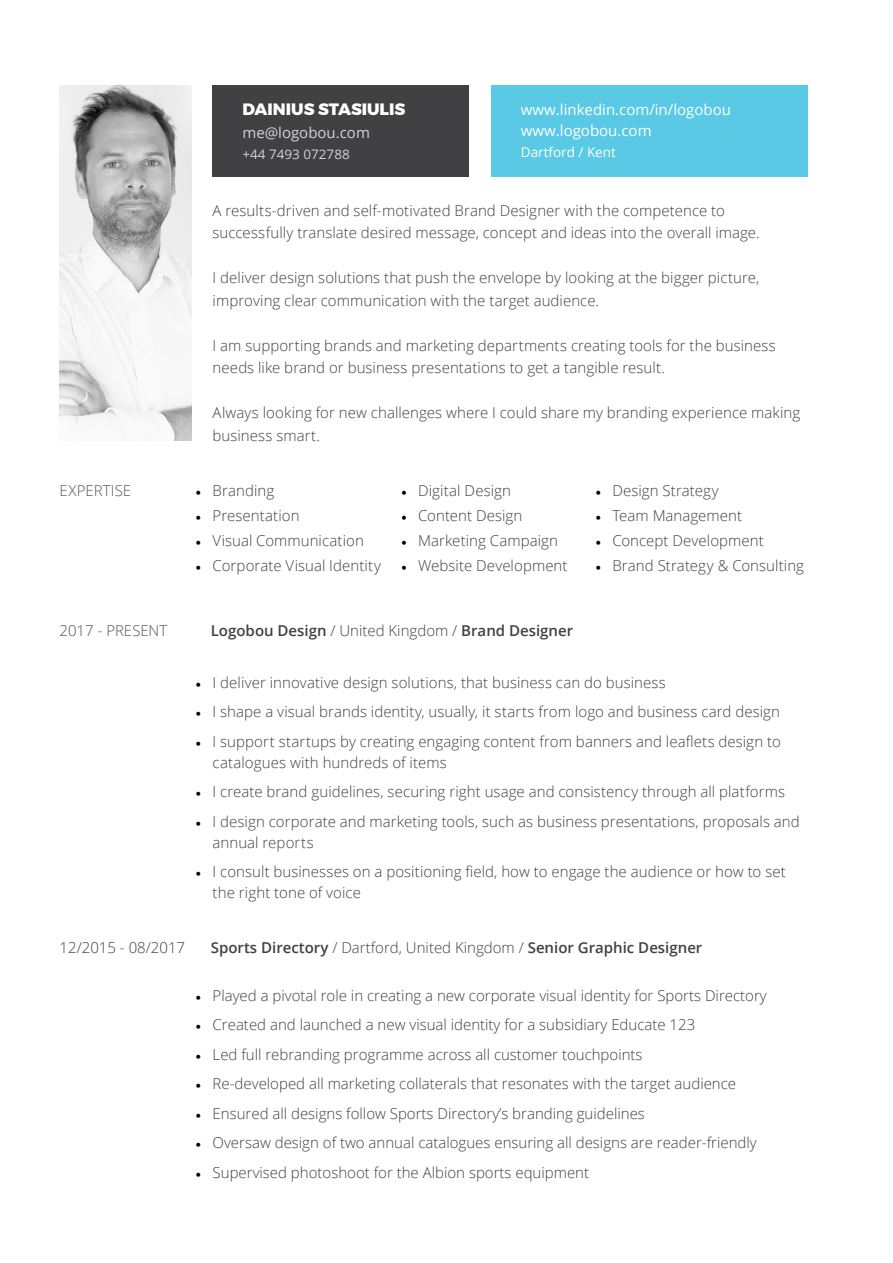
<style>
.page{position:relative;width:893px;height:1263px;background:#fff}
.page>*{position:absolute;margin:0;border:0;box-sizing:border-box;transform-origin:0 0}
.t1{font:800 16.5px "Montserrat";color:#fff}
.t2{font:300 15px/22.5px "Open Sans";letter-spacing:.005em;color:#414042}
.t3{font:600 15px "Open Sans";color:#414042}
.t4{font:15px/21px "Open Sans";color:#fff}
.t5{font:300 15px "Open Sans";color:#515254}
.t6{font:300 15px "Open Sans";letter-spacing:.005em;color:#565659}
.t7{font:14.85px "Open Sans";color:#d1d3d4}
.t8{font:13.5px "Open Sans";color:#fff}
.t9{font:13.05px "Open Sans";color:#d1d3d4}
.s1{font-family:"Minion Pro";font-weight:400;color:#000}
.s2{font-weight:300}
</style>
<div class="page">
<div style="left:491px;top:85px;width:317px;height:91px;background:#59c9e6"></div>
<div style="left:213px;top:85px;width:256px;height:91px;background:#414042"></div>
<img style="left:60px;top:85px;width:131px;height:356px">
<p class="t1" style="left:242px;top:99px;width:164px">DAINIUS STASIULIS</p>
<p class="t7" style="left:242px;top:122px;width:129px">me@logobou.com</p>
<p class="t9" style="left:242px;top:145px;width:109px">+44 7493 072788</p>
<p class="t4" style="left:521px;top:99px;width:212px">www.linkedin.com/in/logobou www.logobou.com</p>
<p class="t8" style="left:521px;top:143px;width:97px">Dartford / Kent</p>
<p class="t2" style="left:213px;top:199px;width:548px">A results-driven and self-motivated Brand Designer with the competence to successfully translate desired message, concept and ideas into the overall image.</p>
<p class="t2" style="left:213px;top:266px;width:548px">I deliver design solutions that push the envelope by looking at the bigger picture, improving clear communication with the target audience.</p>
<p class="t2" style="left:213px;top:334px;width:565px">I am supporting brands and marketing departments creating tools for the business needs like brand or business presentations to get a tangible result.</p>
<p class="t2" style="left:213px;top:401px;width:589px">Always looking for new challenges where I could share my branding experience making business smart.</p>
<p class="t6" style="left:60px;top:480px;width:73px">EXPERTISE</p>
<p class="t2" style="left:196px;top:479px;width:80px"><span class="s1">•</span> Branding</p>
<p class="t2" style="left:196px;top:504px;width:105px"><span class="s1">•</span> Presentation</p>
<p class="t2" style="left:196px;top:529px;width:170px"><span class="s1">•</span> Visual Communication</p>
<p class="t2" style="left:196px;top:554px;width:187px"><span class="s1">•</span> Corporate Visual Identity</p>
<p class="t2" style="left:401px;top:479px;width:111px"><span class="s1">•</span> Digital Design</p>
<p class="t2" style="left:401px;top:504px;width:123px"><span class="s1">•</span> Content Design</p>
<p class="t2" style="left:401px;top:529px;width:158px"><span class="s1">•</span> Marketing Campaign</p>
<p class="t2" style="left:401px;top:554px;width:168px"><span class="s1">•</span> Website Development</p>
<p class="t2" style="left:595px;top:479px;width:125px"><span class="s1">•</span> Design Strategy</p>
<p class="t2" style="left:595px;top:504px;width:148px"><span class="s1">•</span> Team Management</p>
<p class="t2" style="left:595px;top:529px;width:170px"><span class="s1">•</span> Concept Development</p>
<p class="t2" style="left:595px;top:554px;width:210px"><span class="s1">•</span> Brand Strategy &amp; Consulting</p>
<p class="t5" style="left:60px;top:620px;width:109px">2017 - PRESENT</p>
<p class="t3" style="left:211px;top:620px;width:364px">Logobou Design <span class="s2">/ United Kingdom /</span> Brand Designer</p>
<p class="t2" style="left:196px;top:671px;width:472px"><span class="s1">•</span> I deliver innovative design solutions, that business can do business</p>
<p class="t2" style="left:196px;top:700px;width:586px"><span class="s1">•</span> I shape a visual brands identity, usually, it starts from logo and business card design</p>
<p class="t2" style="left:213px;top:730px;width:570px;line-height:21px;text-indent:-17px"><span class="s1">•</span> I support startups by creating engaging content from banners and leaflets design to catalogues with hundreds of items</p>
<p class="t2" style="left:196px;top:780px;width:591px"><span class="s1">•</span> I create brand guidelines, securing right usage and consistency through all platforms</p>
<p class="t2" style="left:213px;top:810px;width:589px;line-height:21px;text-indent:-17px"><span class="s1">•</span> I design corporate and marketing tools, such as business presentations, proposals and annual reports</p>
<p class="t2" style="left:213px;top:861px;width:575px;line-height:21px;text-indent:-17px"><span class="s1">•</span> I consult businesses on a positioning field, how to engage the audience or how to set the right tone of voice</p>
<p class="t2" style="left:60px;top:936px;width:127px">12/2015 - 08/2017</p>
<p class="t3" style="left:211px;top:938px;width:493px">Sports Directory <span class="s2">/ Dartford, United Kingdom /</span> Senior Graphic Designer</p>
<p class="t2" style="left:196px;top:984px;width:573px"><span class="s1">•</span> Played a pivotal role in creating a new corporate visual identity for Sports Directory</p>
<p class="t2" style="left:196px;top:1013px;width:501px"><span class="s1">•</span> Created and launched a new visual identity for a subsidiary Educate 123</p>
<p class="t2" style="left:196px;top:1043px;width:448px"><span class="s1">•</span> Led full rebranding programme across all customer touchpoints</p>
<p class="t2" style="left:196px;top:1072px;width:542px"><span class="s1">•</span> Re-developed all marketing collaterals that resonates with the target audience</p>
<p class="t2" style="left:196px;top:1102px;width:451px"><span class="s1">•</span> Ensured all designs follow Sports Directory’s branding guidelines</p>
<p class="t2" style="left:196px;top:1131px;width:563px"><span class="s1">•</span> Oversaw design of two annual catalogues ensuring all designs are reader-friendly</p>
<p class="t2" style="left:196px;top:1161px;width:395px"><span class="s1">•</span> Supervised photoshoot for the Albion sports equipment</p>
</div>
